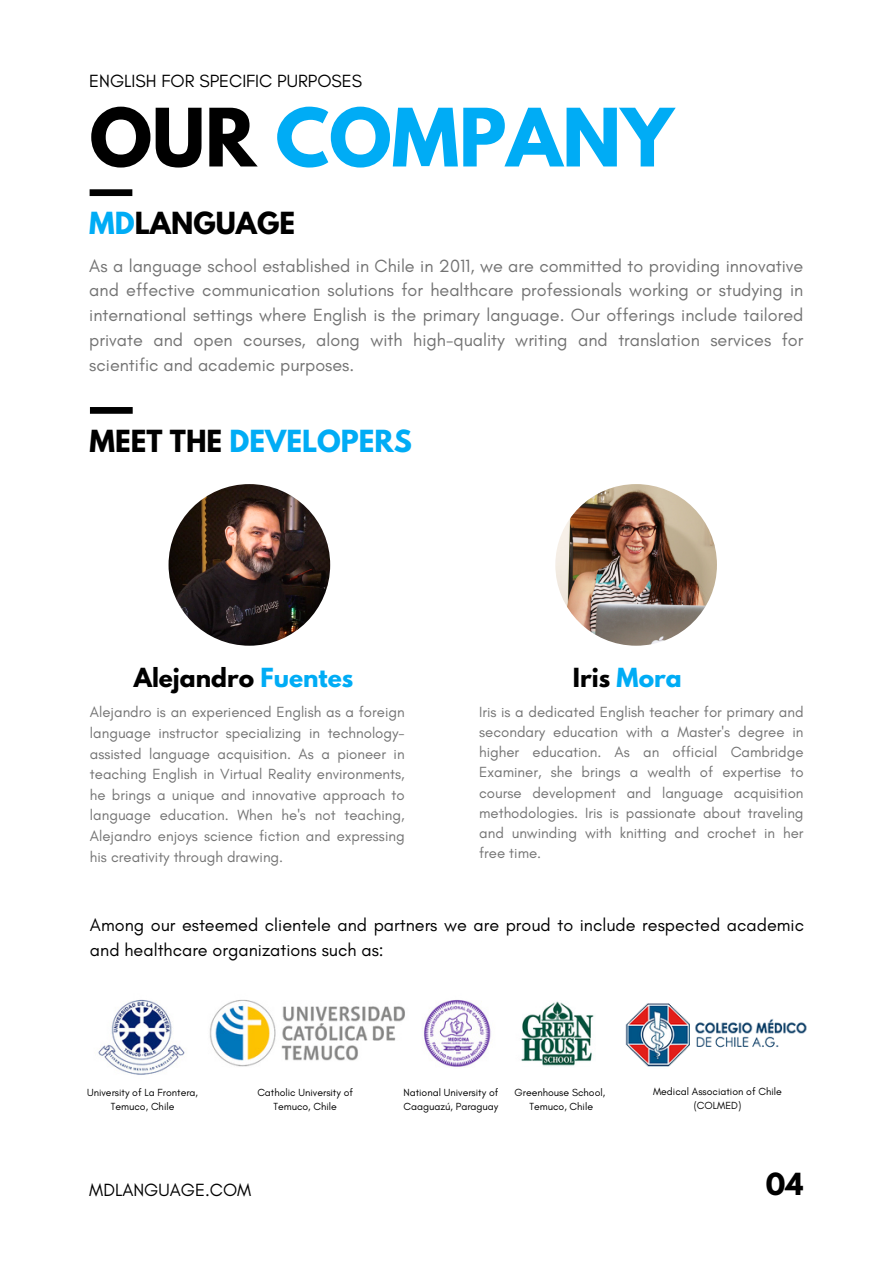
<style>
.page{position:relative;width:893px;height:1264px;background:#fff}
.page>*{position:absolute;margin:0;border:0;box-sizing:border-box;transform-origin:0 0}
.t1{font:700 71.25px "League Spartan";color:#00acf5}
.t2{font:700 27px "League Spartan";color:#00acf5}
.t3{font:700 27px "League Spartan";color:#000}
.t4{font:700 23.25px "League Spartan";color:#000}
.t5{font:18px/24.8px "Glacial Indifference";color:#737373;text-align:justify}
.t6{font:18px/24.8px "Glacial Indifference";color:#000}
.t7{font:15px/20.5px "Glacial Indifference";color:#737373;text-align:justify}
.t8{font:10.5px/14px "Glacial Indifference";color:#000}
.s1{color:#000}
.s2{color:#00acf5}
</style>
<div class="page">
<div style="left:90px;top:189px;width:42px;height:7px;background:#000"></div>
<div style="left:90px;top:407px;width:43px;height:7px;background:#000"></div>
<img style="left:168px;top:484px;width:162px;height:161px;border-radius:50%">
<img style="left:555px;top:484px;width:162px;height:161px;border-radius:50%">
<img style="left:625px;top:1003px;width:182px;height:64px">
<img style="left:98px;top:999px;width:496px;height:76px">
<p class="t6" style="left:89px;top:68px;width:274px">ENGLISH FOR SPECIFIC PURPOSES</p>
<p class="t1" style="left:90px;top:102px;width:585px"><span class="s1">OUR</span> COMPANY</p>
<p class="t3" style="left:89px;top:210px;width:207px"><span class="s2">MD</span>LANGUAGE</p>
<p class="t5" style="left:89px;top:253px;width:715px">As a language school established in Chile in 2011, we are committed to providing innovative and effective communication solutions for healthcare professionals working or studying in international settings where English is the primary language. Our offerings include tailored private and open courses, along with high-quality writing and translation services for scientific and academic purposes.</p>
<p class="t2" style="left:90px;top:427px;width:324px"><span class="s1">MEET THE</span> DEVELOPERS</p>
<p class="t4" style="left:134px;top:665px;width:221px">Alejandro <span class="s2">Fuentes</span></p>
<p class="t7" style="left:90px;top:702px;width:316px">Alejandro is an experienced English as a foreign language instructor specializing in technology&shy;assisted language acquisition. As a pioneer in teaching English in Virtual Reality environments, he brings a unique and innovative approach to language education. When he's not teaching, Alejandro enjoys science fiction and expressing his creativity through drawing.</p>
<p class="t4" style="left:573px;top:665px;width:110px">Iris <span class="s2">Mora</span></p>
<p class="t7" style="left:479px;top:701px;width:326px">Iris is a dedicated English teacher for primary and secondary education with a Master's degree in higher education. As an official Cambridge Examiner, she brings a wealth of expertise to course development and language acquisition methodologies. Iris is passionate about traveling and unwinding with knitting and crochet in her free time.</p>
<p class="t6" style="left:90px;top:912px;width:715px">Among our esteemed clientele and partners we are proud to include respected academic and healthcare organizations such as:</p>
<p class="t8" style="left:87px;top:1084px;width:112px">University of La Frontera,</p>
<p class="t8" style="left:111px;top:1098px;width:65px">Temuco, Chile</p>
<p class="t8" style="left:257px;top:1084px;width:97px">Catholic University of</p>
<p class="t8" style="left:273px;top:1098px;width:65px">Temuco, Chile</p>
<p class="t6" style="left:89px;top:1177px;width:163px">MDLANGUAGE.COM</p>
<p class="t8" style="left:403px;top:1084px;width:96px">National University of<br>Caaguazú, Paraguay</p>
<p class="t8" style="left:514px;top:1084px;width:92px">Greenhouse School,</p>
<p class="t8" style="left:529px;top:1098px;width:65px">Temuco, Chile</p>
<p class="t8" style="left:653px;top:1083px;width:130px">Medical Association of Chile</p>
<p class="t8" style="left:693px;top:1097px;width:49px">(COLMED)</p>
<p class="t3" style="left:765px;top:1170px;width:39px">04</p>
</div>
